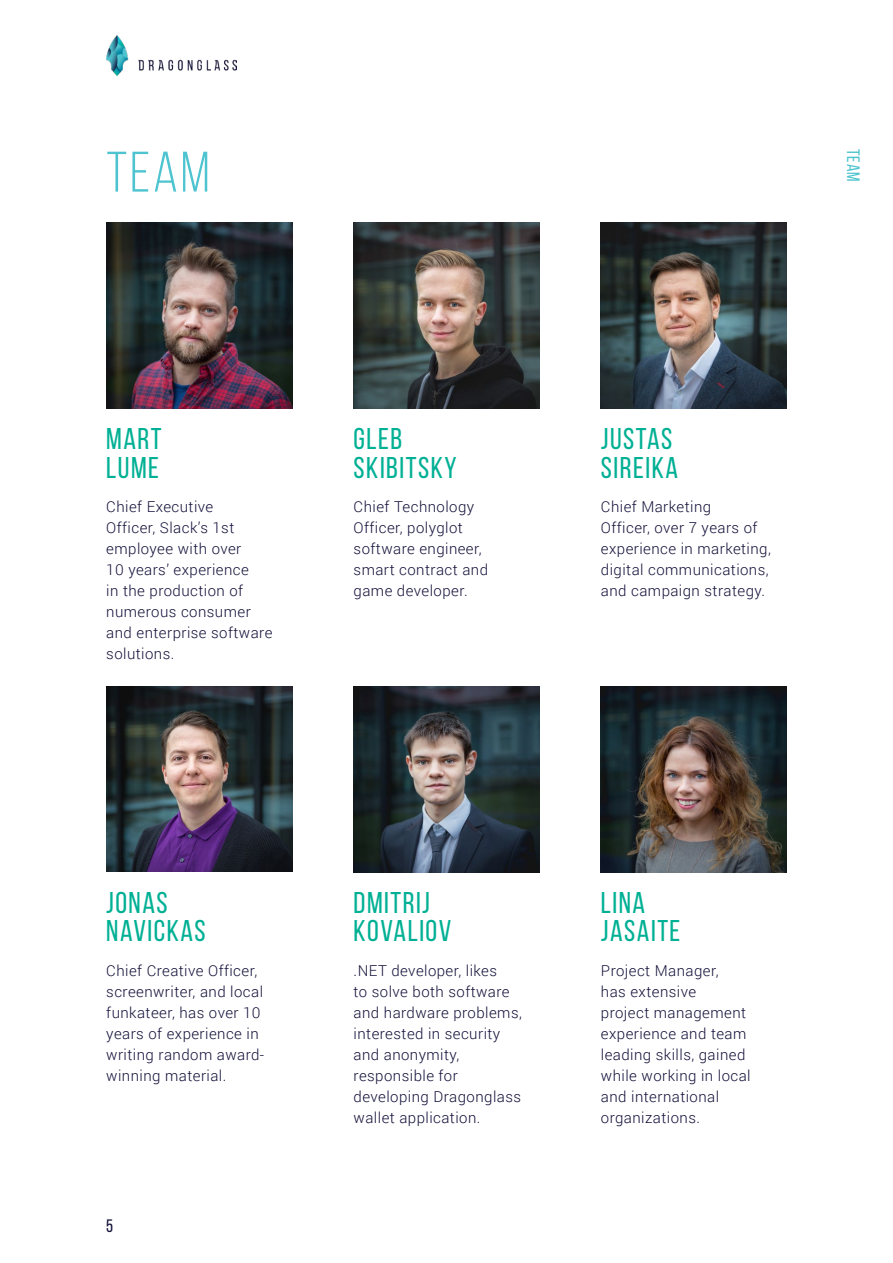
<style>
.page{position:relative;width:893px;height:1263px;background:#fff}
.page>*{position:absolute;margin:0;border:0;box-sizing:border-box;transform-origin:0 0}
.t1{font:57px "Bebas Neue";color:#4dc4cf}
.subtitle_name{font:30px/28.5px "Bebas Neue";letter-spacing:.05em;color:#00b094}
.page_side_content{font:18px "Bebas Neue";color:#4dc4cf}
.t2{font:18px "Bebas Neue";color:#120f38}
.text_team{font:300 15px/21px "Roboto";letter-spacing:.03em;color:#120f38}
</style>
<div class="page">
<img style="left:106px;top:36px;width:131px;height:39px">
<img style="left:106px;top:223px;width:186px;height:185px">
<img style="left:354px;top:223px;width:185px;height:185px">
<img style="left:601px;top:223px;width:186px;height:185px">
<img style="left:106px;top:687px;width:186px;height:185px">
<img style="left:354px;top:687px;width:185px;height:185px">
<img style="left:601px;top:687px;width:186px;height:185px">
<p class="t1" style="left:106px;top:141px;width:105px">TEAM</p>
<p class="page_side_content" style="left:863px;top:149px;width:34px;rotate:90deg">TEAM</p>
<p class="subtitle_name" style="left:106px;top:424px;width:57px">MART</p>
<p class="subtitle_name" style="left:106px;top:453px;width:54px">LUME</p>
<p class="text_team" style="left:106px;top:495px;width:168px">Chief Executive<br>Officer, Slack’s 1st employee with over<br>10 years’ experience<br>in the production of numerous consumer and enterprise software solutions.</p>
<p class="subtitle_name" style="left:354px;top:424px;width:50px">GLEB</p>
<p class="subtitle_name" style="left:354px;top:453px;width:105px">SKIBITSKY</p>
<p class="text_team" style="left:354px;top:495px;width:136px">Chief Technology<br>Officer, polyglot software engineer, smart contract and game developer.</p>
<p class="subtitle_name" style="left:601px;top:424px;width:73px">JUSTAS</p>
<p class="subtitle_name" style="left:601px;top:453px;width:79px">SIREIKA</p>
<p class="text_team" style="left:601px;top:495px;width:171px">Chief Marketing<br>Officer, over 7 years of experience in marketing, digital communications, and campaign strategy.</p>
<p class="subtitle_name" style="left:106px;top:888px;width:63px">JONAS</p>
<p class="subtitle_name" style="left:106px;top:916px;width:101px">NAVICKAS</p>
<p class="text_team" style="left:106px;top:959px;width:159px">Chief Creative Officer, screenwriter, and local funkateer, has over 10 years of experience in writing random award&shy;winning material.</p>
<p class="t2" style="left:106px;top:1216px;width:8px">5</p>
<p class="subtitle_name" style="left:354px;top:888px;width:99px">DMITRIJ<br>KOVALIOV</p>
<p class="text_team" style="left:354px;top:959px;width:170px">.NET developer, likes<br>to solve both software and hardware problems, interested in security and anonymity, responsible for developing Dragonglass wallet application.</p>
<p class="subtitle_name" style="left:601px;top:888px;width:46px">LINA</p>
<p class="subtitle_name" style="left:601px;top:916px;width:81px">JASAITE</p>
<p class="text_team" style="left:601px;top:959px;width:151px">Project Manager,<br>has extensive<br>project management experience and team leading skills, gained while working in local and international organizations.</p>
</div>
